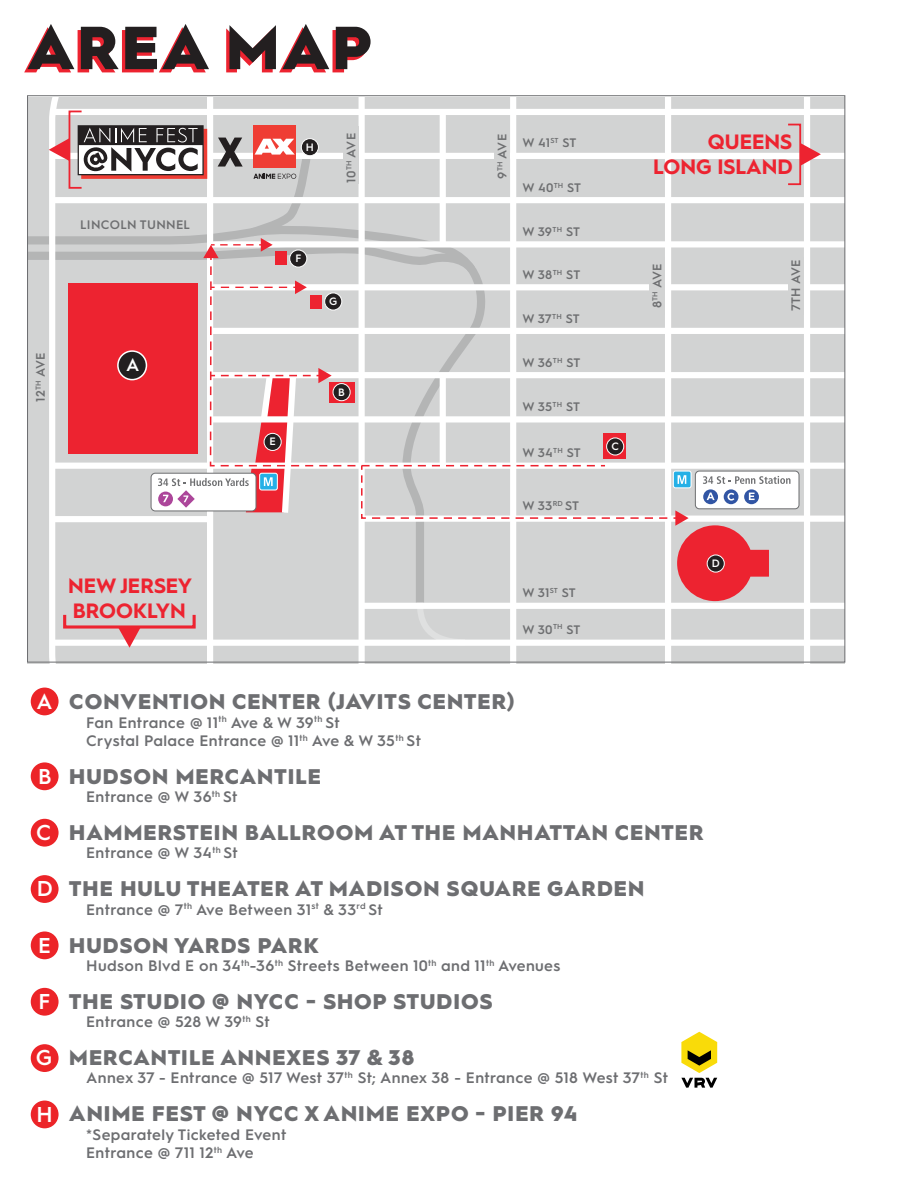
<style>
.page{position:relative;width:918px;height:1188px;background:#fff}
.page>*{position:absolute;margin:0;border:0;box-sizing:border-box;transform-origin:0 0}
.t1{font:900 60.75px "Hurme Geometric Sans 1";letter-spacing:.05em;color:#231f20}
.t2{font:600 21.6px "Hurme Geometric Sans 1";color:#fff}
.t3{font:900 21.3px "Hurme Geometric Sans 1";letter-spacing:.05em;color:#6d6e71}
.t4{font:700 20.85px/24.9px "Hurme Geometric Sans 1";color:#ed2330;text-align:right}
.t5{font:600 17.85px "Hurme Geometric Sans 1";color:#fff}
.t6{font:600 15.15px/18.3px "Hurme Geometric Sans 1";letter-spacing:.025em;color:#6d6e71}
.t7{font:600 12.3px "Hurme Geometric Sans 1";letter-spacing:.025em;color:#6e6f71}
.t8{font:600 10.65px "Hurme Geometric Sans 1";color:#fff}
</style>
<div class="page">
<div style="left:28px;top:97px;width:817px;height:567px;background:#d2d3d3"></div>
<div style="left:54px;top:153px;width:791px;height:6px;background:#fff"></div>
<div style="left:54px;top:109px;width:791px;height:6px;background:#fff"></div>
<div style="left:54px;top:197px;width:791px;height:6px;background:#fff"></div>
<div style="left:211px;top:241px;width:634px;height:6px;background:#fff"></div>
<div style="left:211px;top:284px;width:634px;height:6px;background:#fff"></div>
<div style="left:804px;top:97px;width:6px;height:567px;background:#fff"></div>
<div style="left:211px;top:328px;width:634px;height:6px;background:#fff"></div>
<div style="left:211px;top:372px;width:634px;height:6px;background:#fff"></div>
<div style="left:52px;top:640px;width:793px;height:6px;background:#fff"></div>
<div style="left:362px;top:603px;width:483px;height:6px;background:#fff"></div>
<div style="left:361px;top:516px;width:484px;height:6px;background:#fff"></div>
<div style="left:53px;top:463px;width:792px;height:6px;background:#fff"></div>
<div style="left:210px;top:416px;width:635px;height:7px;background:#fff"></div>
<div style="left:695px;top:471px;width:105px;height:38px;border:2px solid #6f7072;border-radius:4px"></div>
<div style="left:696px;top:472px;width:102px;height:36px;background:#fff;border-radius:4px"></div>
<div style="left:788px;top:257px;width:16px;height:57px;background:#d2d3d3"></div>
<svg style="left:801px;top:143px;width:20px;height:23px"></svg>
<div style="left:787px;top:124px;width:14px;height:61px;border:2px solid #ed2330"></div>
<svg style="left:29px;top:97px;width:761px;height:567px"></svg>
<div style="left:118px;top:351px;width:28px;height:29px;background:#231f20;border-radius:50%"></div>
<div style="left:117px;top:350px;width:30px;height:30px;border:2px solid #fff;border-radius:50%"></div>
<div style="left:290px;top:250px;width:17px;height:17px;background:#231f20;border-radius:50%"></div>
<div style="left:289px;top:250px;width:18px;height:18px;border:1px solid #fff;border-radius:50%"></div>
<div style="left:301px;top:139px;width:17px;height:17px;background:#231f20;border-radius:50%"></div>
<div style="left:301px;top:138px;width:18px;height:18px;border:1px solid #fff;border-radius:50%"></div>
<div style="left:325px;top:293px;width:17px;height:17px;background:#231f20;border-radius:50%"></div>
<div style="left:324px;top:292px;width:18px;height:19px;border:1px solid #fff;border-radius:50%"></div>
<div style="left:333px;top:384px;width:17px;height:17px;background:#231f20;border-radius:50%"></div>
<div style="left:333px;top:383px;width:18px;height:18px;border:1px solid #fff;border-radius:50%"></div>
<div style="left:264px;top:433px;width:17px;height:17px;background:#231f20;border-radius:50%"></div>
<div style="left:264px;top:433px;width:18px;height:18px;border:1px solid #fff;border-radius:50%"></div>
<div style="left:607px;top:438px;width:17px;height:17px;background:#231f20;border-radius:50%"></div>
<div style="left:606px;top:437px;width:18px;height:19px;border:1px solid #fff;border-radius:50%"></div>
<div style="left:707px;top:555px;width:17px;height:17px;background:#231f20;border-radius:50%"></div>
<div style="left:707px;top:555px;width:18px;height:18px;border:1px solid #fff;border-radius:50%"></div>
<div style="left:31px;top:688px;width:28px;height:27px;background:#ec2428;border-radius:50%"></div>
<div style="left:31px;top:762px;width:28px;height:28px;background:#ec2428;border-radius:50%"></div>
<div style="left:31px;top:819px;width:28px;height:28px;background:#ec2428;border-radius:50%"></div>
<div style="left:31px;top:875px;width:28px;height:28px;background:#ec2428;border-radius:50%"></div>
<div style="left:31px;top:931px;width:28px;height:28px;background:#ec2428;border-radius:50%"></div>
<div style="left:31px;top:988px;width:28px;height:28px;background:#ec2428;border-radius:50%"></div>
<div style="left:31px;top:1044px;width:28px;height:28px;background:#ec2428;border-radius:50%"></div>
<div style="left:31px;top:1101px;width:28px;height:27px;background:#ec2428;border-radius:50%"></div>
<svg style="left:681px;top:1032px;width:36px;height:56px"></svg>
<h1 class="t1" style="left:28px;top:5px;width:346px">AREA MAP</h1>
<p class="t7" style="left:80px;top:216px;width:112px">LINCOLN TUNNEL</p>
<p class="t7" style="left:32px;top:402px;width:51px;rotate:-90deg">12<sup>TH</sup> AVE</p>
<p class="t5" style="left:126px;top:353px;width:15px">A</p>
<p class="t8" style="left:269px;top:434px;width:8px">E</p>
<p class="t8" style="left:306px;top:140px;width:10px">H</p>
<p class="t8" style="left:295px;top:251px;width:7px">F</p>
<p class="t7" style="left:343px;top:183px;width:51px;rotate:-90deg">10<sup>TH</sup> AVE</p>
<p class="t7" style="left:494px;top:179px;width:46px;rotate:-90deg">9<sup>TH</sup> AVE</p>
<p class="t8" style="left:329px;top:294px;width:10px">G</p>
<p class="t8" style="left:338px;top:385px;width:8px">B</p>
<p class="t7" style="left:522px;top:134px;width:55px">W 41<sup>ST</sup> ST</p>
<p class="t7" style="left:522px;top:179px;width:60px">W 40<sup>TH</sup> ST</p>
<p class="t7" style="left:522px;top:223px;width:59px">W 39<sup>TH</sup> ST</p>
<p class="t7" style="left:522px;top:266px;width:59px">W 38<sup>TH</sup> ST</p>
<p class="t7" style="left:522px;top:310px;width:59px">W 37<sup>TH</sup> ST</p>
<p class="t7" style="left:522px;top:354px;width:59px">W 36<sup>TH</sup> ST</p>
<p class="t7" style="left:522px;top:399px;width:59px">W 35<sup>TH</sup> ST</p>
<p class="t7" style="left:522px;top:444px;width:60px">W 34<sup>TH</sup> ST</p>
<p class="t7" style="left:522px;top:497px;width:58px">W 33<sup>RD</sup> ST</p>
<h3 class="t4" style="left:68px;top:572px;width:126px;text-align:left">NEW JERSEY<br>BROOKLYN</h3>
<p class="t7" style="left:522px;top:584px;width:55px">W 31<sup>ST</sup> ST</p>
<p class="t7" style="left:522px;top:621px;width:60px">W 30<sup>TH</sup> ST</p>
<p class="t8" style="left:611px;top:439px;width:9px">C</p>
<h3 class="t4" style="left:653px;top:128px;width:141px">QUEENS<br>LONG ISLAND</h3>
<p class="t7" style="left:649px;top:308px;width:46px;rotate:-90deg">8<sup>TH</sup> AVE</p>
<p class="t7" style="left:787px;top:311px;width:53px;rotate:-90deg">7TH AVE</p>
<p class="t8" style="left:712px;top:556px;width:10px">D</p>
<h2 class="t2" style="left:37px;top:686px;width:18px">A</h2>
<h2 class="t2" style="left:38px;top:761px;width:15px">B</h2>
<h2 class="t2" style="left:36px;top:817px;width:17px">C</h2>
<h2 class="t2" style="left:37px;top:874px;width:18px">D</h2>
<h2 class="t2" style="left:38px;top:930px;width:14px">E</h2>
<h2 class="t2" style="left:39px;top:986px;width:14px">F</h2>
<h2 class="t2" style="left:36px;top:1043px;width:18px">G</h2>
<h2 class="t2" style="left:37px;top:1099px;width:18px">H</h2>
<h3 class="t3" style="left:69px;top:687px;width:447px">CONVENTION CENTER (JAVITS CENTER)</h3>
<p class="t6" style="left:86px;top:712px;width:336px">Fan Entrance @ 11<sup>th</sup> Ave &amp; W 39<sup>th</sup> St<br>Crystal Palace Entrance @ 11<sup>th</sup> Ave &amp; W 35<sup>th</sup> St</p>
<h3 class="t3" style="left:69px;top:761px;width:253px">HUDSON MERCANTILE</h3>
<p class="t6" style="left:86px;top:787px;width:153px">Entrance @ W 36<sup>th</sup> St</p>
<h3 class="t3" style="left:69px;top:818px;width:636px">HAMMERSTEIN BALLROOM AT THE MANHATTAN CENTER</h3>
<p class="t6" style="left:86px;top:843px;width:153px">Entrance @ W 34<sup>th</sup> St</p>
<h3 class="t3" style="left:69px;top:874px;width:577px">THE HULU THEATER AT MADISON SQUARE GARDEN</h3>
<p class="t6" style="left:86px;top:899px;width:298px">Entrance @ 7<sup>th</sup> Ave Between 31<sup>st</sup> &amp; 33<sup>rd</sup> St</p>
<h3 class="t3" style="left:69px;top:930px;width:251px">HUDSON YARDS PARK</h3>
<p class="t6" style="left:86px;top:955px;width:476px">Hudson Blvd E on 34<sup>th</sup>-36<sup>th</sup> Streets Between 10<sup>th</sup> and 11<sup>th</sup> Avenues</p>
<h3 class="t3" style="left:69px;top:986px;width:425px">THE STUDIO @ NYCC - SHOP STUDIOS</h3>
<p class="t6" style="left:86px;top:1012px;width:185px">Entrance @ 528 W 39<sup>th</sup> St</p>
<h3 class="t3" style="left:69px;top:1043px;width:346px">MERCANTILE ANNEXES 37 &amp; 38</h3>
<p class="t6" style="left:86px;top:1068px;width:583px">Annex 37 - Entrance @ 517 West 37<sup>th</sup> St; Annex 38 - Entrance @ 518 West 37<sup>th</sup> St</p>
<h3 class="t3" style="left:69px;top:1099px;width:509px">ANIME FEST @ NYCC X ANIME EXPO - PIER 94</h3>
<p class="t6" style="left:86px;top:1124px;width:202px">*Separately Ticketed Event<br>Entrance @ 711 12<sup>th</sup> Ave</p>
</div>
